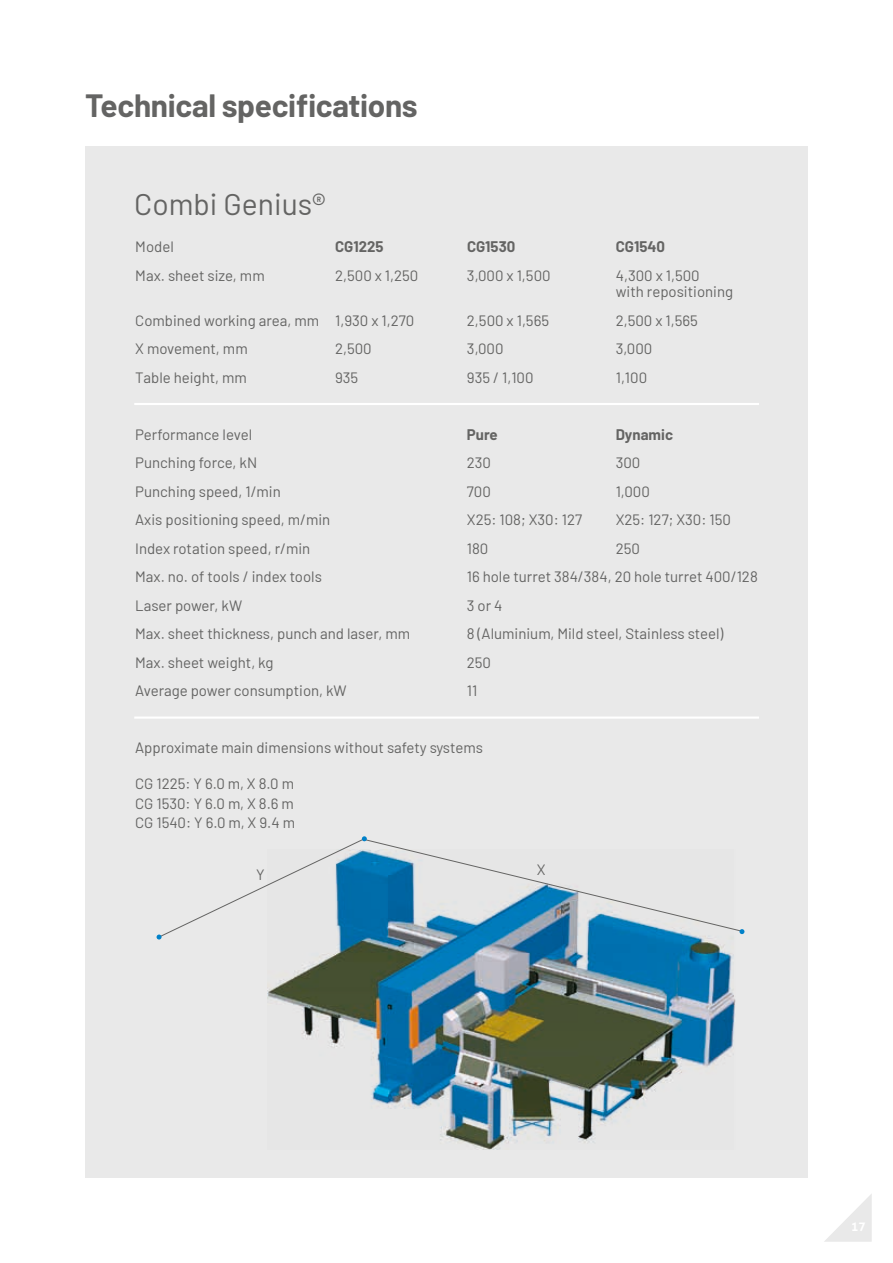
<style>
.page{position:relative;width:893px;height:1263px;background:#fff}
.page>*{position:absolute;margin:0;border:0;box-sizing:border-box;transform-origin:0 0}
.t1{font:700 31.5px "Barlow";letter-spacing:-.01em;color:#646463}
.t2{font:30px "Barlow";color:#646463}
.t3{font:15px/19.5px "Barlow";color:#646463}
.t4{font:700 15px "Barlow";color:#646463}
.t5{font:700 12px "Aller";color:#fff}
</style>
<div class="page">
<svg style="left:824px;top:1194px;width:48px;height:48px"></svg>
<div style="left:85px;top:147px;width:723px;height:1031px;background:#e9e9e9"></div>
<hr style="left:134px;top:403px;width:625px;height:2px;background:#fff">
<hr style="left:134px;top:716px;width:625px;height:3px;background:#fff">
<img style="left:268px;top:939px;width:468px;height:210px">
<svg style="left:156px;top:836px;width:588px;height:103px"></svg>
<h1 class="t1" style="left:85px;top:82px;width:334px">Technical specifications</h1>
<h2 class="t2" style="left:134px;top:182px;width:193px">Combi Genius®</h2>
<p class="t3" style="left:135px;top:236px;width:40px">Model</p>
<p class="t4" style="left:335px;top:236px;width:50px">CG1225</p>
<p class="t4" style="left:467px;top:236px;width:50px">CG1530</p>
<p class="t4" style="left:616px;top:236px;width:51px">CG1540</p>
<p class="t3" style="left:135px;top:264px;width:131px">Max. sheet size, mm</p>
<p class="t3" style="left:335px;top:264px;width:85px">2,500 x 1,250</p>
<p class="t3" style="left:467px;top:264px;width:85px">3,000 x 1,500</p>
<p class="t3" style="left:616px;top:266px;width:119px;line-height:16.5px">4,300 x 1,500<br>with repositioning</p>
<p class="t3" style="left:135px;top:309px;width:281px">Combined working area, mm 1,930 x 1,270</p>
<p class="t3" style="left:467px;top:309px;width:84px">2,500 x 1,565</p>
<p class="t3" style="left:616px;top:309px;width:84px">2,500 x 1,565</p>
<p class="t3" style="left:135px;top:338px;width:114px">X movement, mm</p>
<p class="t3" style="left:335px;top:338px;width:38px">2,500</p>
<p class="t3" style="left:467px;top:338px;width:38px">3,000</p>
<p class="t3" style="left:616px;top:338px;width:38px">3,000</p>
<p class="t3" style="left:135px;top:366px;width:113px">Table height, mm</p>
<p class="t3" style="left:335px;top:366px;width:25px">935</p>
<p class="t3" style="left:467px;top:366px;width:68px">935 / 1,100</p>
<p class="t3" style="left:616px;top:366px;width:33px">1,100</p>
<p class="t3" style="left:135px;top:423px;width:118px">Performance level</p>
<p class="t4" style="left:467px;top:423px;width:32px">Pure</p>
<p class="t4" style="left:616px;top:423px;width:59px">Dynamic</p>
<p class="t3" style="left:135px;top:452px;width:123px">Punching force, kN</p>
<p class="t3" style="left:467px;top:452px;width:26px">230</p>
<p class="t3" style="left:616px;top:452px;width:26px">300</p>
<p class="t3" style="left:135px;top:480px;width:147px">Punching speed, 1/min</p>
<p class="t3" style="left:467px;top:480px;width:26px">700</p>
<p class="t3" style="left:616px;top:480px;width:36px">1,000</p>
<p class="t3" style="left:135px;top:509px;width:197px">Axis positioning speed, m/min</p>
<p class="t3" style="left:467px;top:509px;width:117px">X25: 108; X30: 127</p>
<p class="t3" style="left:616px;top:509px;width:117px">X25: 127; X30: 150</p>
<p class="t3" style="left:135px;top:537px;width:177px">Index rotation speed, r/min</p>
<p class="t3" style="left:467px;top:537px;width:23px">180</p>
<p class="t3" style="left:616px;top:537px;width:26px">250</p>
<p class="t3" style="left:135px;top:566px;width:188px">Max. no. of tools / index tools</p>
<p class="t3" style="left:467px;top:566px;width:292px">16 hole turret 384/384, 20 hole turret 400/128</p>
<p class="t3" style="left:135px;top:594px;width:109px">Laser power, kW</p>
<p class="t3" style="left:467px;top:594px;width:37px">3 or 4</p>
<p class="t3" style="left:135px;top:623px;width:277px">Max. sheet thickness, punch and laser, mm</p>
<p class="t3" style="left:467px;top:623px;width:258px">8 (Aluminium, Mild steel, Stainless steel)</p>
<p class="t3" style="left:135px;top:651px;width:140px">Max. sheet weight, kg</p>
<p class="t3" style="left:467px;top:651px;width:26px">250</p>
<p class="t3" style="left:135px;top:680px;width:213px">Average power consumption, kW</p>
<p class="t3" style="left:467px;top:680px;width:12px">11</p>
<p class="t3" style="left:135px;top:737px;width:349px">Approximate main dimensions without safety systems</p>
<p class="t3" style="left:135px;top:773px;width:161px;text-align:justify">CG 1225: Y 6.0 m, X 8.0 m CG 1530: Y 6.0 m, X 8.6 m CG 1540: Y 6.0 m, X 9.4 m</p>
<p class="t3" style="left:256px;top:864px;width:10px">Y</p>
<p class="t3" style="left:537px;top:858px;width:10px">X</p>
<p class="t5" style="left:851px;top:1220px;width:16px">17</p>
</div>
